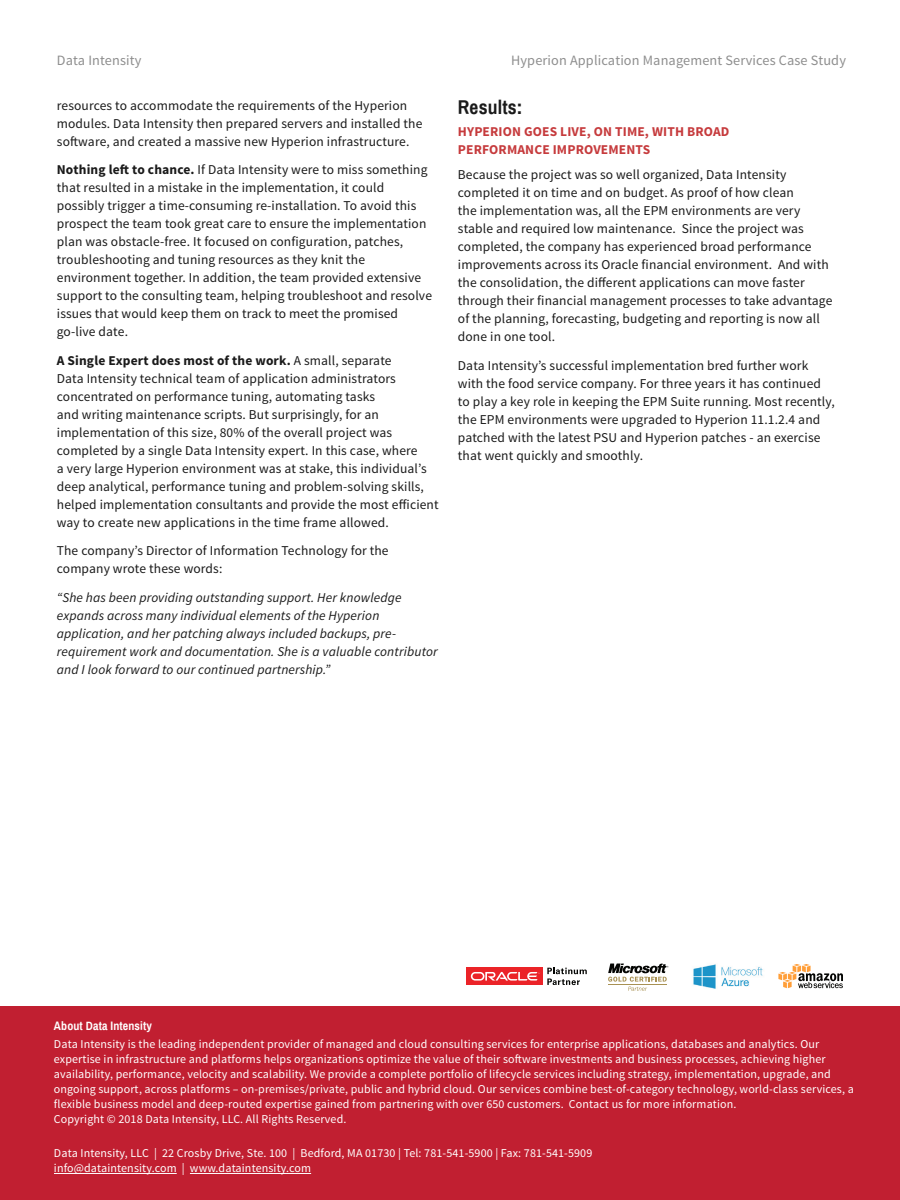
<style>
.page{position:relative;width:900px;height:1200px;background:#fff}
.page>*{position:absolute;margin:0;border:0;box-sizing:border-box;transform-origin:0 0}
._02_Challenge_Soluti{font:700 19.5px "Archivo Narrow";letter-spacing:.01em;color:#1a1a1a}
.t1{font:14.25px "Source Sans Pro";letter-spacing:.01em;color:#8e8e8e}
.Body_Copy{font:13.5px/18px "Source Sans Pro";letter-spacing:.01em;color:#1a1a1a}
.Body_Copy-2{font:italic 13.5px/18px "Source Sans Pro";letter-spacing:.01em;color:#1a1a1a}
._03_Subhead_-_RED{font:700 13.5px/18px "Source Sans Pro";letter-spacing:.01em;color:#c63b3d}
.t2{font:12px/15px "Source Sans Pro";letter-spacing:.01em;color:#fff}
.t3{font:700 12px "Archivo Narrow";letter-spacing:.01em;color:#fff}
.s1{font-weight:700}
</style>
<div class="page">
<div style="left:0;top:1006px;width:900px;height:194px;background:#c11f31"></div>
<hr style="left:54px;top:1173px;width:123px;height:1px;background:#fff">
<hr style="left:190px;top:1173px;width:121px;height:1px;background:#fff">
<div style="left:467px;top:968px;width:76px;height:17px;background:#eb2328"></div>
<svg style="left:471px;top:972px;width:69px;height:9px"></svg>
<svg style="left:547px;top:968px;width:40px;height:17px"></svg>
<svg style="left:608px;top:963px;width:61px;height:28px"></svg>
<svg style="left:778px;top:964px;width:65px;height:24px"></svg>
<img style="left:693px;top:964px;width:70px;height:25px">
<p class="t1" style="left:57px;top:51px;width:86px">Data Intensity</p>
<p class="t1" style="left:511px;top:51px;width:336px">Hyperion Application Management Services Case Study</p>
<p class="Body_Copy" style="left:57px;top:97px;width:367px">resources to accommodate the requirements of the Hyperion modules. Data Intensity then prepared servers and installed the software, and created a massive new Hyperion infrastructure.</p>
<p class="Body_Copy" style="left:57px;top:161px;width:377px"><span class="s1">Nothing left to chance.</span> If Data Intensity were to miss something that resulted in a mistake in the implementation, it could possibly trigger a time-consuming re-installation. To avoid this prospect the team took great care to ensure the implementation plan was obstacle-free. It focused on configuration, patches, troubleshooting and tuning resources as they knit the environment together. In addition, the team provided extensive support to the consulting team, helping troubleshoot and resolve issues that would keep them on track to meet the promised go-live date.</p>
<p class="Body_Copy" style="left:57px;top:352px;width:383px"><span class="s1">A Single Expert does most of the work.</span> A small, separate<br>Data Intensity technical team of application administrators concentrated on performance tuning, automating tasks<br>and writing maintenance scripts. But surprisingly, for an implementation of this size, 80% of the overall project was completed by a single Data Intensity expert. In this case, where<br>a very large Hyperion environment was at stake, this individual’s deep analytical, performance tuning and problem-solving skills, helped implementation consultants and provide the most efficient way to create new applications in the time frame allowed.</p>
<p class="Body_Copy" style="left:57px;top:542px;width:333px">The company’s Director of Information Technology for the company wrote these words:</p>
<p class="Body_Copy-2" style="left:57px;top:588px;width:382px">“She has been providing outstanding support. Her knowledge expands across many individual elements of the Hyperion application, and her patching always included backups, pre&shy;requirement work and documentation. She is a valuable contributor and I look forward to our continued partnership.”</p>
<p class="_02_Challenge_Soluti" style="left:458px;top:95px;width:66px">Results:</p>
<p class="_03_Subhead_-_RED" style="left:458px;top:123px;width:273px">HYPERION GOES LIVE, ON TIME, WITH BROAD<br>PERFORMANCE IMPROVEMENTS</p>
<p class="Body_Copy" style="left:458px;top:166px;width:376px">Because the project was so well organized, Data Intensity completed it on time and on budget. As proof of how clean<br>the implementation was, all the EPM environments are very stable and required low maintenance. Since the project was completed, the company has experienced broad performance improvements across its Oracle financial environment. And with the consolidation, the different applications can move faster through their financial management processes to take advantage of the planning, forecasting, budgeting and reporting is now all done in one tool.</p>
<p class="Body_Copy" style="left:458px;top:356px;width:378px">Data Intensity’s successful implementation bred further work with the food service company. For three years it has continued to play a key role in keeping the EPM Suite running. Most recently, the EPM environments were upgraded to Hyperion 11.1.2.4 and patched with the latest PSU and Hyperion patches - an exercise that went quickly and smoothly.</p>
<p class="t3" style="left:54px;top:1018px;width:99px">About Data Intensity</p>
<p class="t2" style="left:54px;top:1037px;width:801px">Data Intensity is the leading independent provider of managed and cloud consulting services for enterprise applications, databases and analytics. Our expertise in infrastructure and platforms helps organizations optimize the value of their software investments and business processes, achieving higher availability, performance, velocity and scalability. We provide a complete portfolio of lifecycle services including strategy, implementation, upgrade, and ongoing support, across platforms – on-premises/private, public and hybrid cloud. Our services combine best-of-category technology, world-class services, a flexible business model and deep-routed expertise gained from partnering with over 650 customers. Contact us for more information.<br>Copyright © 2018 Data Intensity, LLC. All Rights Reserved.</p>
<p class="t2" style="left:54px;top:1146px;width:540px">Data Intensity, LLC | 22 Crosby Drive, Ste. 100 | Bedford, MA 01730 | Tel: 781-541-5900 | Fax: 781-541-5909 info@dataintensity.com | www.dataintensity.com</p>
</div>
